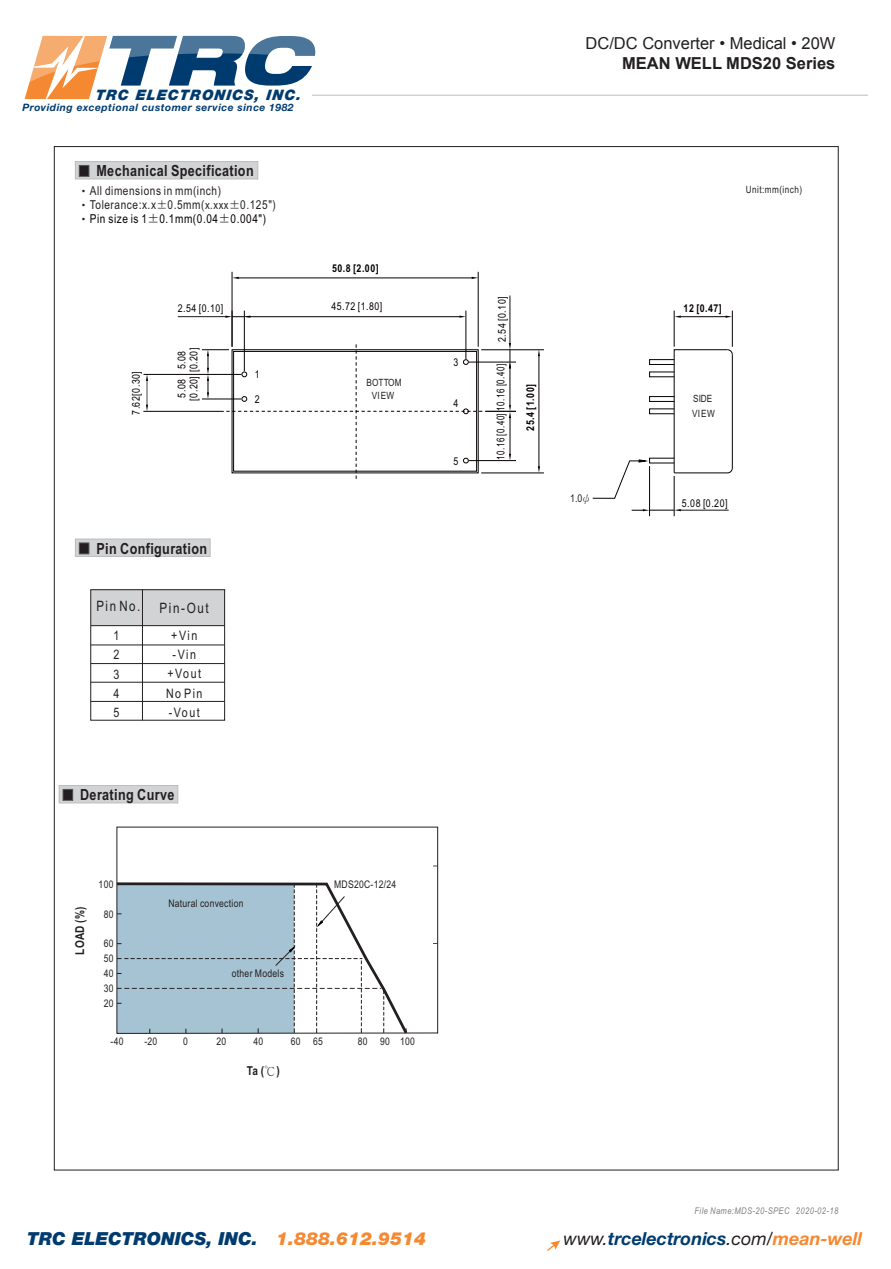
<style>
.page{position:relative;width:891px;height:1269px;background:#fff}
.page>*{position:absolute;margin:0;border:0;box-sizing:border-box;transform-origin:0 0}
.t1{font:italic 900 18px "Helvetica Neue LT Std";color:#003b70}
.t2{font:italic 700 18px "Helvetica Neue LT Std";color:#003b70}
.t3{font:16.5px "Arial";color:#231f20}
.t4{font:700 16.5px "Arial";color:#231f20}
.t5{font:700 15.3px "Arial Narrow";letter-spacing:.025em;color:#231f20}
.t6{font:italic 900 14.4px "Helvetica Neue LT Std";letter-spacing:.07em;color:#003b70}
.t7{font:14.25px "Arial Narrow";letter-spacing:.115em;color:#231f20}
.t8{font:13.05px/19.2px "Arial Narrow";letter-spacing:.115em;color:#231f20;text-align:justify}
.t9{font:12.3px/14px "Arial Narrow";letter-spacing:.045em;color:#231f20}
.t10{font:12.3px "Arial Narrow";letter-spacing:.045em;color:#050100}
.t11{font:700 12.3px "Arial Narrow";letter-spacing:.025em;color:#231f20}
.t12{font:500 12.3px "Inn Ming";color:#231f20}
.t13{font:12.3px "Ming Li U";color:#231f20}
.t14{font:500 11.55px "Inn Ming";color:#231f20}
.t15{font:10.8px/12.1px "Arial Narrow";letter-spacing:.045em;color:#050100;text-align:right}
.t16{font:700 10.8px "Arial Narrow";letter-spacing:.045em;color:#050100}
.t17{font:10.8px "Arial Narrow";letter-spacing:.045em;color:#050100;scale:.91 1}
.t18{font:10.8px "Arial Narrow";color:#231f20}
.t19{font:10.5px/14.9px "Arial Narrow";letter-spacing:.025em;color:#231f20}
.t20{font:italic 700 10.2px "Helvetica Neue LT Std";letter-spacing:.05em;color:#003b70}
.t21{font:10.05px/13.6px "Arial Narrow";letter-spacing:.025em;color:#231f20;text-align:center}
.t22{font:10.05px "Arial Narrow";letter-spacing:.045em;color:#231f20}
.t23{font:italic 9.15px "Arial Narrow";letter-spacing:.045em;color:#808285}
.s1{font-size:11.55px}
.s2{font-family:"Inn Ming";font-weight:500;font-size:11.55px}
.s3{font-family:"Ming Li U"}
.s4{color:#f58932}
.s5{font-weight:400;color:#231f20}
</style>
<div class="page">
<hr style="left:312px;top:94px;width:556px;height:2px;background:#d3d0ce">
<svg style="left:547px;top:1240px;width:13px;height:11px"></svg>
<svg style="left:24px;top:35px;width:294px;height:65px"></svg>
<div style="left:75px;top:162px;width:183px;height:17px;background:#d1d3d4"></div>
<div style="left:75px;top:161px;width:183px;height:18px;border:1px solid #bbbdc0"></div>
<div style="left:79px;top:165px;width:10px;height:11px;background:#231f20"></div>
<div style="left:79px;top:165px;width:10px;height:12px;border:1px solid #58595b"></div>
<div style="left:59px;top:786px;width:119px;height:17px;background:#d1d3d4"></div>
<div style="left:59px;top:785px;width:119px;height:18px;border:1px solid #bbbdc0"></div>
<div style="left:63px;top:789px;width:10px;height:11px;background:#231f20"></div>
<div style="left:63px;top:789px;width:10px;height:12px;border:1px solid #58595b"></div>
<div style="left:75px;top:539px;width:135px;height:17px;background:#d1d3d4"></div>
<div style="left:75px;top:539px;width:135px;height:18px;border:1px solid #bbbdc0"></div>
<div style="left:79px;top:543px;width:10px;height:11px;background:#231f20"></div>
<div style="left:79px;top:543px;width:10px;height:11px;border:1px solid #58595b"></div>
<div style="left:91px;top:590px;width:134px;height:36px;background:#d1d3d4"></div>
<hr style="left:91px;top:625px;width:134px;height:1px;background:#231f20">
<hr style="left:91px;top:645px;width:134px;height:1px;background:#231f20">
<hr style="left:91px;top:663px;width:134px;height:1px;background:#231f20">
<hr style="left:91px;top:682px;width:134px;height:1px;background:#231f20">
<hr style="left:91px;top:701px;width:134px;height:1px;background:#231f20">
<hr style="left:142px;top:590px;width:1px;height:130px;background:#231f20">
<svg style="left:674px;top:349px;width:59px;height:124px"></svg>
<div style="left:649px;top:359px;width:25px;height:6px;border:1px solid #050100"></div>
<div style="left:649px;top:396px;width:25px;height:6px;border:1px solid #050100"></div>
<hr style="left:144px;top:374px;width:97px;height:1px;background:#050100">
<svg style="left:538px;top:466px;width:2px;height:7px"></svg>
<hr style="left:244px;top:311px;width:1px;height:60px;background:#050100">
<hr style="left:178px;top:316px;width:49px;height:1px;background:#050100">
<hr style="left:466px;top:311px;width:1px;height:48px;background:#050100">
<hr style="left:250px;top:316px;width:210px;height:1px;background:#050100">
<svg style="left:225px;top:316px;width:25px;height:2px"></svg>
<svg style="left:459px;top:316px;width:7px;height:2px"></svg>
<svg style="left:146px;top:374px;width:2px;height:37px"></svg>
<hr style="left:232px;top:272px;width:1px;height:75px;background:#050100">
<hr style="left:478px;top:272px;width:1px;height:75px;background:#050100">
<hr style="left:238px;top:278px;width:235px;height:1px;background:#050100">
<svg style="left:232px;top:277px;width:7px;height:2px"></svg>
<svg style="left:472px;top:277px;width:6px;height:2px"></svg>
<hr style="left:674px;top:311px;width:1px;height:36px;background:#050100">
<hr style="left:732px;top:311px;width:1px;height:36px;background:#050100">
<hr style="left:681px;top:316px;width:46px;height:1px;background:#050100">
<svg style="left:674px;top:316px;width:7px;height:2px"></svg>
<hr style="left:469px;top:362px;width:47px;height:1px;background:#050100">
<hr style="left:481px;top:350px;width:63px;height:1px;background:#050100">
<hr style="left:481px;top:473px;width:63px;height:1px;background:#050100">
<hr style="left:510px;top:296px;width:1px;height:48px;background:#050100">
<hr style="left:486px;top:411px;width:30px;height:1px;background:#050100">
<hr style="left:510px;top:367px;width:1px;height:39px;background:#050100">
<hr style="left:539px;top:355px;width:1px;height:113px;background:#050100">
<svg style="left:509px;top:343px;width:2px;height:25px"></svg>
<hr style="left:674px;top:476px;width:1px;height:40px;background:#050100">
<hr style="left:649px;top:466px;width:1px;height:50px;background:#050100">
<hr style="left:680px;top:510px;width:49px;height:1px;background:#050100">
<svg style="left:632px;top:509px;width:49px;height:2px"></svg>
<hr style="left:143px;top:411px;width:81px;height:1px;background:#050100">
<svg style="left:202px;top:344px;width:284px;height:135px"></svg>
<hr style="left:469px;top:460px;width:47px;height:1px;background:#050100">
<hr style="left:510px;top:418px;width:1px;height:36px;background:#050100">
<svg style="left:509px;top:405px;width:2px;height:13px"></svg>
<svg style="left:509px;top:454px;width:2px;height:6px"></svg>
<svg style="left:592px;top:460px;width:55px;height:39px"></svg>
<svg style="left:116px;top:881px;width:294px;height:153px"></svg>
<p class="t6" style="left:95px;top:86px;width:209px">TRC ELECTRONICS, INC.</p>
<p class="t20" style="left:22px;top:101px;width:273px">Providing exceptional customer service since 1982</p>
<p class="t5" style="left:96px;top:165px;width:159px">Mechanical Specification</p>
<p class="t9" style="left:90px;top:185px;width:187px">All dimensions in mm(inch)<br>Tolerance:x.x 0.5mm(<span class="s1">x.xxx</span><span class="s2">±</span>0.125")</p>
<p class="t14" style="left:156px;top:198px;width:13px">±</p>
<p class="t10" style="left:90px;top:214px;width:178px">Pin size is 1 0.1mm(0.04 0.004")</p>
<p class="t12" style="left:147px;top:211px;width:14px">±</p>
<p class="t12" style="left:218px;top:211px;width:14px">±</p>
<p class="t16" style="left:332px;top:264px;width:48px">50.8 [2.00]</p>
<p class="t15" style="left:131px;top:415px;width:45px;rotate:-90deg">7.62[0.30]</p>
<p class="t15" style="left:178px;top:303px;width:47px">2.54 [0.10]</p>
<p class="t15" style="left:497px;top:342px;width:47px;rotate:-90deg">2.54 [0.10]</p>
<p class="t17" style="left:497px;top:460px;width:107px;rotate:-90deg">10.16 [0.40] 10.16 [0.40]</p>
<p class="t15" style="left:331px;top:301px;width:53px">45.72 [1.80]</p>
<p class="t15" style="left:176px;top:401px;width:54px;rotate:-90deg">5.08<br>[0.20] [0.20]</p>
<p class="t15" style="left:453px;top:357px;width:6px">3</p>
<p class="t15" style="left:453px;top:398px;width:6px">4</p>
<p class="t15" style="left:255px;top:369px;width:6px">1</p>
<p class="t21" style="left:367px;top:376px;width:37px">BOTTOM<br>VIEW</p>
<p class="t15" style="left:176px;top:398px;width:20px;rotate:-90deg">5.08</p>
<p class="t15" style="left:255px;top:394px;width:6px">2</p>
<p class="t15" style="left:453px;top:456px;width:6px">5</p>
<p class="t16" style="left:526px;top:431px;width:48px;rotate:-90deg">25.4 [1.00]</p>
<p class="t5" style="left:96px;top:543px;width:112px">Pin Configuration</p>
<p class="t7" style="left:96px;top:601px;width:46px">Pin No.</p>
<p class="t7" style="left:159px;top:603px;width:51px">Pin-Out</p>
<p class="t8" style="left:113px;top:627px;width:7px">1<br>2<br>3<br>4<br>5</p>
<p class="t8" style="left:166px;top:627px;width:38px;text-align:center">+Vin -Vin +Vout<br>No Pin -Vout</p>
<p class="t5" style="left:80px;top:789px;width:96px">Derating Curve</p>
<p class="t11" style="left:75px;top:955px;width:50px;rotate:-90deg">LOAD (%)</p>
<p class="t19" style="left:99px;top:878px;width:16px">100</p>
<p class="t19" style="left:104px;top:907px;width:11px">80</p>
<p class="t19" style="left:104px;top:937px;width:11px">60<br>50</p>
<p class="t19" style="left:104px;top:967px;width:11px;text-align:justify">40<br>30<br>20</p>
<p class="t19" style="left:168px;top:897px;width:77px">Natural convection</p>
<p class="t19" style="left:232px;top:967px;width:54px">other Models</p>
<p class="t19" style="left:334px;top:877px;width:64px">MDS20C-12/24</p>
<p class="t19" style="left:111px;top:1035px;width:14px">-40</p>
<p class="t19" style="left:144px;top:1035px;width:14px">-20</p>
<p class="t19" style="left:183px;top:1035px;width:6px">0</p>
<p class="t19" style="left:216px;top:1035px;width:11px">20</p>
<p class="t19" style="left:254px;top:1035px;width:11px">40</p>
<p class="t13" style="left:264px;top:1066px;width:14px">℃</p>
<p class="t11" style="left:247px;top:1066px;width:35px">Ta ( )</p>
<p class="t19" style="left:291px;top:1035px;width:34px">60 65</p>
<p class="t19" style="left:358px;top:1035px;width:34px">80 90</p>
<p class="t19" style="left:400px;top:1035px;width:16px">100</p>
<p class="t3" style="left:586px;top:33px;width:251px">DC/DC Converter • Medical • 20W</p>
<p class="t4" style="left:622px;top:52px;width:215px">MEAN WELL MDS20 Series</p>
<p class="t18" style="left:570px;top:494px;width:23px">1.0<span class="s3">ψ</span></p>
<p class="t22" style="left:746px;top:185px;width:58px">Unit:mm(inch)</p>
<p class="t16" style="left:684px;top:304px;width:40px">12 [0.47]</p>
<p class="t21" style="left:692px;top:392px;width:24px;line-height:15.3px;text-align:left">SIDE<br>VIEW</p>
<p class="t15" style="left:682px;top:498px;width:47px">5.08 [0.20]</p>
<p class="t23" style="left:695px;top:1205px;width:145px">File Name:MDS-20-SPEC 2020-02-18</p>
<p class="t1" style="left:27px;top:1227px;width:401px">TRC ELECTRONICS, INC. <span class="s4">1.888.612.9514</span></p>
<p class="t2" style="left:563px;top:1227px;width:300px"><span class="s5">www.</span>trcelectronics<span class="s5">.com/</span><span class="s4">mean-well</span></p>
</div>
